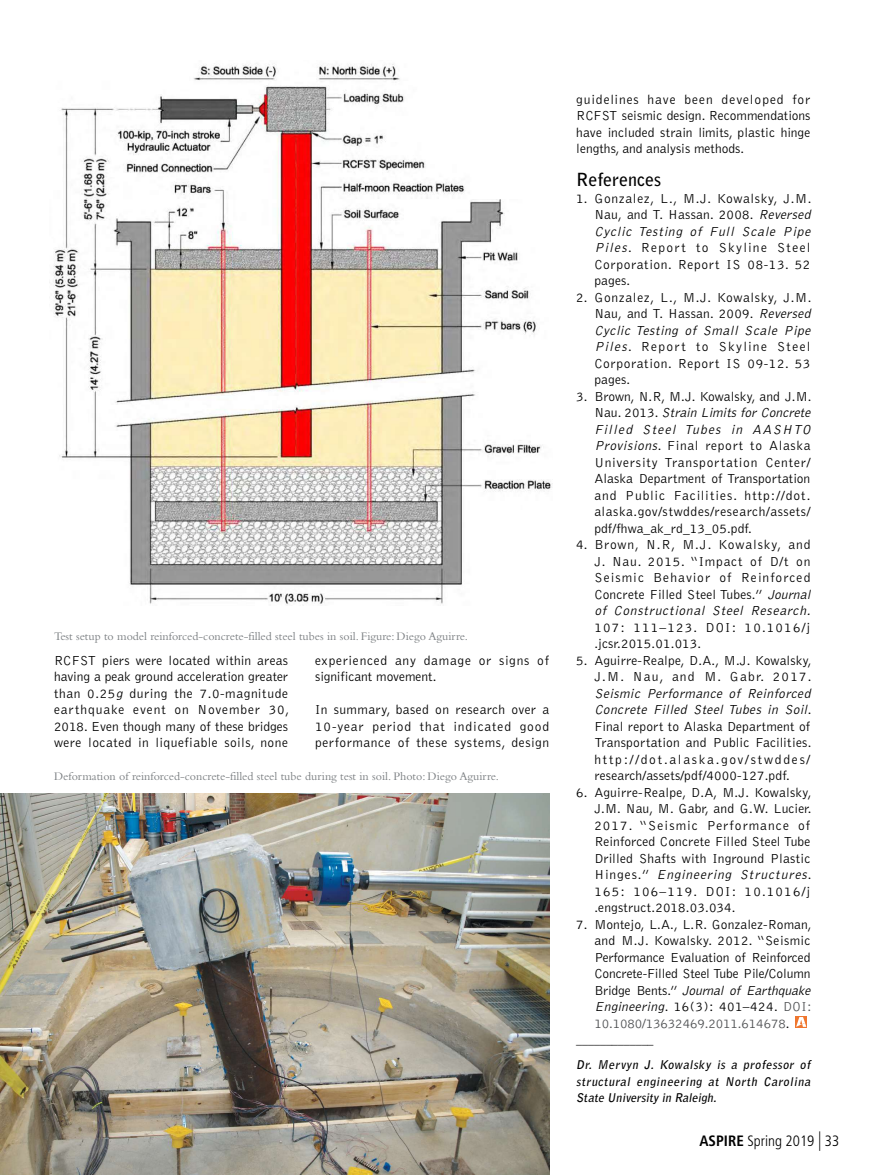
<style>
.page{position:relative;width:878px;height:1175px;background:#fff}
.page>*{position:absolute;margin:0;border:0;box-sizing:border-box;transform-origin:0 0}
.t1{font:700 18px "Bell Gothic Std";color:#000}
.t2{font:300 condensed 15px "Frutiger LT Std";color:#000}
.t3{font:300 13.5px/16.5px "Bell Gothic Std";letter-spacing:.02em;color:#000;text-align:justify}
.t4{font:300 13.5px/16.5px "Bell Gothic Std";letter-spacing:.05em;color:#000}
.t5{font:300 13.5px/16.5px "Bell Gothic Std";letter-spacing:.04em;color:#000}
.t6{font:300 13.5px/16.5px "Bell Gothic Std";letter-spacing:-.005em;color:#000}
.t7{font:300 13.5px/16.5px "Bell Gothic Std";letter-spacing:.06em;color:#000}
.t8{font:300 13.5px/16.5px "Bell Gothic Std";letter-spacing:.085em;color:#000}
.t9{font:12px "Bembo Std";color:#7a7e81}
.t10{font:italic 700 12px/16.5px "Bell Gothic Std";color:#000}
.t11{font:300 12px "Bell Gothic Std";color:#000}
.s1{font-style:italic}
.s2{color:#515355}
.s3{font-weight:700}
.s4{font-size:19.5px}
</style>
<div class="page">
<img style="left:53px;top:63px;width:500px;height:542px">
<img style="left:0;top:793px;width:549px;height:381px">
<svg style="left:795px;top:1016px;width:12px;height:11px"></svg>
<svg style="left:796px;top:1017px;width:10px;height:9px"></svg>
<p class="t9" style="left:54px;top:632px;width:415px">Test setup to model reinforced-concrete-filled steel tubes in soil. Figure: Diego Aguirre.</p>
<p class="t3" style="left:54px;top:653px;width:237px">RCFST piers were located within areas having a peak ground acceleration greater than 0.25<span class="s1">g</span> during the 7.0-magnitude earthquake event on November 30, 2018. Even though many of these bridges were located in liquefiable soils, none</p>
<p class="t3" style="left:315px;top:653px;width:235px">experienced any damage or signs of significant movement.</p>
<p class="t3" style="left:315px;top:702px;width:236px">In summary, based on research over a 10-year period that indicated good performance of these systems, design</p>
<p class="t9" style="left:54px;top:772px;width:446px">Deformation of reinforced-concrete-filled steel tube during test in soil. Photo: Diego Aguirre.</p>
<p class="t3" style="left:576px;top:92px;width:235px">guidelines have been developed for RCFST seismic design. Recommendations have included strain limits, plastic hinge lengths, and analysis methods.</p>
<h1 class="t1" style="left:576px;top:173px;width:86px">References</h1>
<p class="t4" style="left:594px;top:191px;width:220px;text-indent:-18px">1. Gonzalez, L., M.J. Kowalsky, J.M.<br>Nau, and T. Hassan. 2008. <span class="s1">Reversed<br>Cyclic Testing of Full Scale Pipe<br>Piles</span>. Report to Skyline Steel<br>Corporation. Report IS 08-13. 52 pages.</p>
<p class="t4" style="left:594px;top:290px;width:220px;text-indent:-18px">2. Gonzalez, L., M.J. Kowalsky, J.M.<br>Nau, and T. Hassan. 2009. <span class="s1">Reversed<br>Cyclic Testing of Small Scale Pipe<br>Piles</span>. Report to Skyline Steel<br>Corporation. Report IS 09-12. 53 pages.</p>
<p class="t5" style="left:594px;top:389px;width:220px;text-indent:-18px">3. Brown, N.R, M.J. Kowalsky, and J.M.<br>N a u . 2 0 1 3 . <span class="s1">Strain Limits for Concrete Filled Steel Tubes in AASHTO Provisions</span>. Final report to Alaska University Transportation Center/ Alaska Department of Transportation and Public Facilities. http://dot. alaska.gov/stwddes/research/assets/ pdf/fhwa_ak_rd_13_05.pdf.</p>
<p class="t7" style="left:594px;top:537px;width:220px;text-indent:-18px">4. Brown, N.R, M.J. Kowalsky, and J. Nau. 2015. “Impact of D/t on Seismic Behavior of Reinforced Concrete Filled Steel Tubes.” <span class="s1">Journal of Constructional Steel Research.</span></p>
<p class="t8" style="left:594px;top:620px;width:217px">107: 111–123. DOI: 10.1016/j .jcsr.2015.01.013.</p>
<p class="t3" style="left:576px;top:653px;width:237px;text-align:right">5. Aguirre-Realpe, D.A., M.J. Kowalsky,<br>J.M. Nau, and M. Gabr. 2017.</p>
<p class="t3" style="left:594px;top:686px;width:220px;text-align:left"><span class="s1">Seismic Performance of Reinforced Concrete Filled Steel Tubes in Soil</span>.<br>Final report to Alaska Department of Transportation and Public Facilities. http://dot.alaska.gov/stwddes/ research/assets/pdf/4000-127.pdf.</p>
<p class="t3" style="left:594px;top:785px;width:219px;text-indent:-18px">6. Aguirre-Realpe, D.A, M.J. Kowalsky, J.M. Nau, M. Gabr, and G.W. Lucier.<br>2017. “Seismic Performance of Reinforced Concrete Filled Steel Tube Drilled Shafts with Inground Plastic H i n g e s .” <span class="s1">Engineering Structures</span>.<br>165: 106–119. DOI: 10.1016/j .engstruct.2018.03.034.</p>
<p class="t6" style="left:594px;top:917px;width:220px;text-indent:-18px">7. Montejo, L.A., L.R. Gonzalez-Roman, and M.J. Kowalsky. 2012. “Seismic Performance Evaluation of Reinforced Concrete-Filled Steel Tube Pile/Column B r i d g e B e n t s .” <span class="s1">Journal of Earthquake Engineering</span>. 16(3): 401–424. <span class="s2">DOI:<br>10.1080/13632469.2011.614678</span>.</p>
<p class="t11" style="left:576px;top:1035px;width:79px">_____________</p>
<p class="t10" style="left:576px;top:1057px;width:237px">Dr. Mervyn J. Kowalsky is a professor of structural engineering at North Carolina<br>State University in Raleigh.</p>
<p class="t2" style="left:699px;top:1131px;width:141px"><span class="s3">ASPIRE</span> Spring 2019 <span class="s4">|</span> 33</p>
</div>
